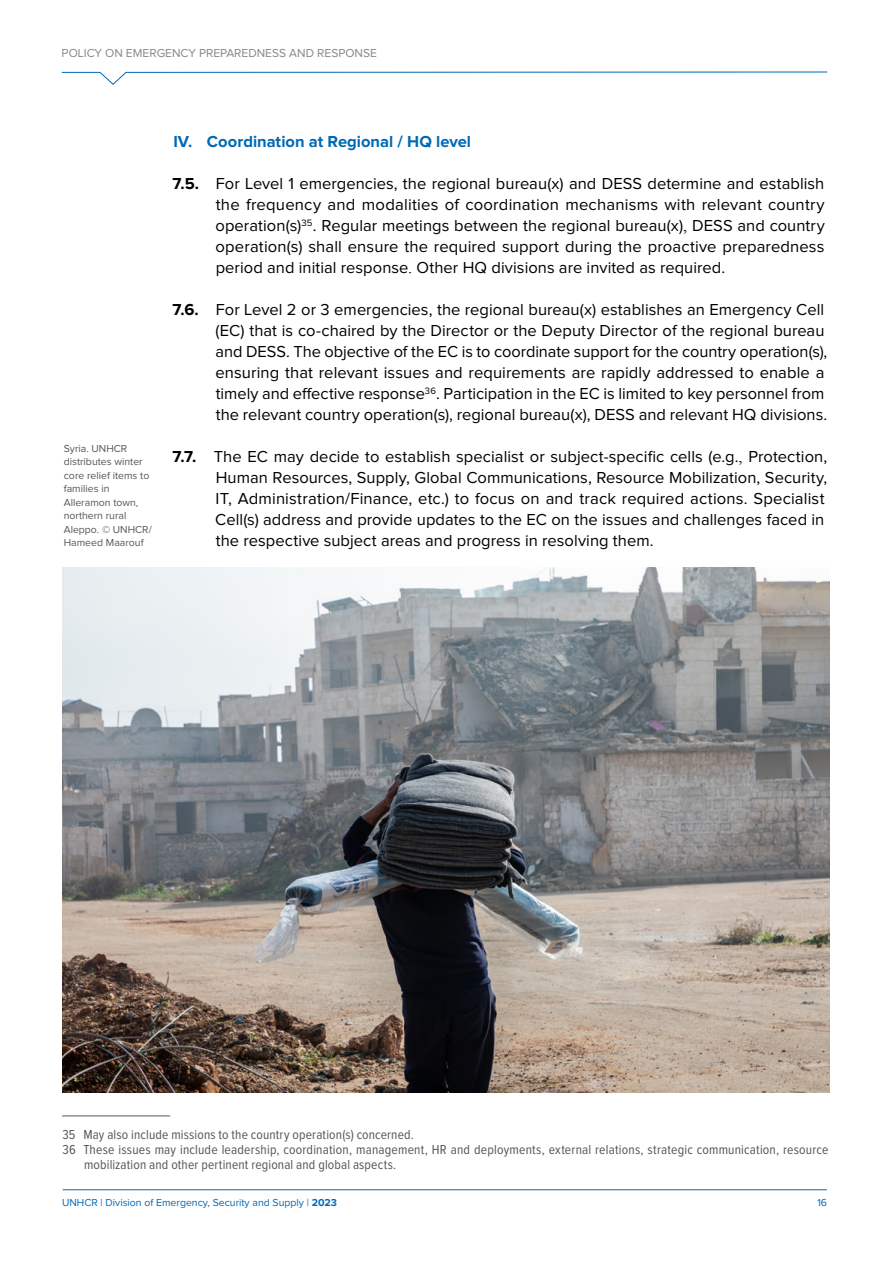
<style>
.page{position:relative;width:893px;height:1263px;background:#fff}
.page>*{position:absolute;margin:0;border:0;box-sizing:border-box;transform-origin:0 0}
.t1{font:16.5px/21px "Proxima Nova";letter-spacing:.005em;color:#000}
.t2{font:700 16.5px "Proxima Nova";color:#0069b4}
.t3{font:13.5px "Proxima Nova Cond";letter-spacing:.015em;color:#565656}
.t4{font:12px "Proxima Nova";color:#878787}
.t5{font:10.5px/13.5px "Proxima Nova";color:#575756}
.t6{font:10.5px "Proxima Nova";color:#0069b4}
.s1{font-weight:700}
.s2{font-family:"Times New Roman"}
</style>
<div class="page">
<svg style="left:61px;top:71px;width:767px;height:14px"></svg>
<hr style="left:63px;top:1189px;width:764px;height:1px;background:#0069b4">
<hr style="left:62px;top:1115px;width:108px;height:1px;background:#565656">
<img style="left:63px;top:567px;width:766px;height:525px">
<p class="t4" style="left:62px;top:48px;width:317px">POLICY ON EMERGENCY PREPAREDNESS AND RESPONSE</p>
<p class="t5" style="left:64px;top:442px;width:90px">Syria. UNHCR distributes winter core relief items to families in<br>Alleramon town, northern rural<br>Aleppo. © UNHCR/<br>Hameed Maarouf</p>
<p class="t2" style="left:173px;top:134px;width:299px">IV. Coordination at Regional / HQ level</p>
<p class="t1" style="left:216px;top:174px;width:611px;text-align:justify;text-indent:-43px"><span class="s1">7.5.</span> For Level 1 emergencies, the regional bureau(x) and DESS determine and establish the frequency and modalities of coordination mechanisms with relevant country operation(s)<sup>35</sup>. Regular meetings between the regional bureau(x)<span class="s2">,</span> DESS and country operation(s) shall ensure the required support during the proactive preparedness period and initial response<span class="s2">.</span> Other HQ divisions are invited as required.</p>
<p class="t1" style="left:216px;top:300px;width:613px;text-indent:-43px"><span class="s1">7.6.</span> For Level 2 or 3 emergencies, the regional bureau(x) establishes an Emergency Cell (EC) that is co-chaired by the Director or the Deputy Director of the regional bureau and DESS. The objective of the EC is to coordinate support for the country operation(s), ensuring that relevant issues and requirements are rapidly addressed to enable a timely and effective response<sup>36</sup>. Participation in the EC is limited to key personnel from the relevant country operation(s), regional bureau(x), DESS and relevant HQ divisions.</p>
<p class="t1" style="left:215px;top:447px;width:614px;text-indent:-43px"><span class="s1">7.7.</span> The EC may decide to establish specialist or subject-specific cells (e.g.<span class="s2">,</span> Protection, Human Resources, Supply, Global Communications, Resource Mobilization, Security, IT, Administration/Finance, etc.) to focus on and track required actions. Specialist Cell(s) address and provide updates to the EC on the issues and challenges faced in the respective subject areas and progress in resolving them.</p>
<p class="t3" style="left:62px;top:1129px;width:353px">35 May also include missions to the country operation(s) concerned.</p>
<p class="t3" style="left:62px;top:1144px;width:767px">36 These issues may include leadership, coordination, management, HR and deployments, external relations, strategic communication, resource</p>
<p class="t3" style="left:84px;top:1159px;width:314px">mobilization and other pertinent regional and global aspects.</p>
<p class="t6" style="left:62px;top:1197px;width:276px">UNHCR | Division of Emergency, Security and Supply | <span class="s1">2023</span></p>
<p class="t6" style="left:817px;top:1197px;width:11px">16</p>
</div>
